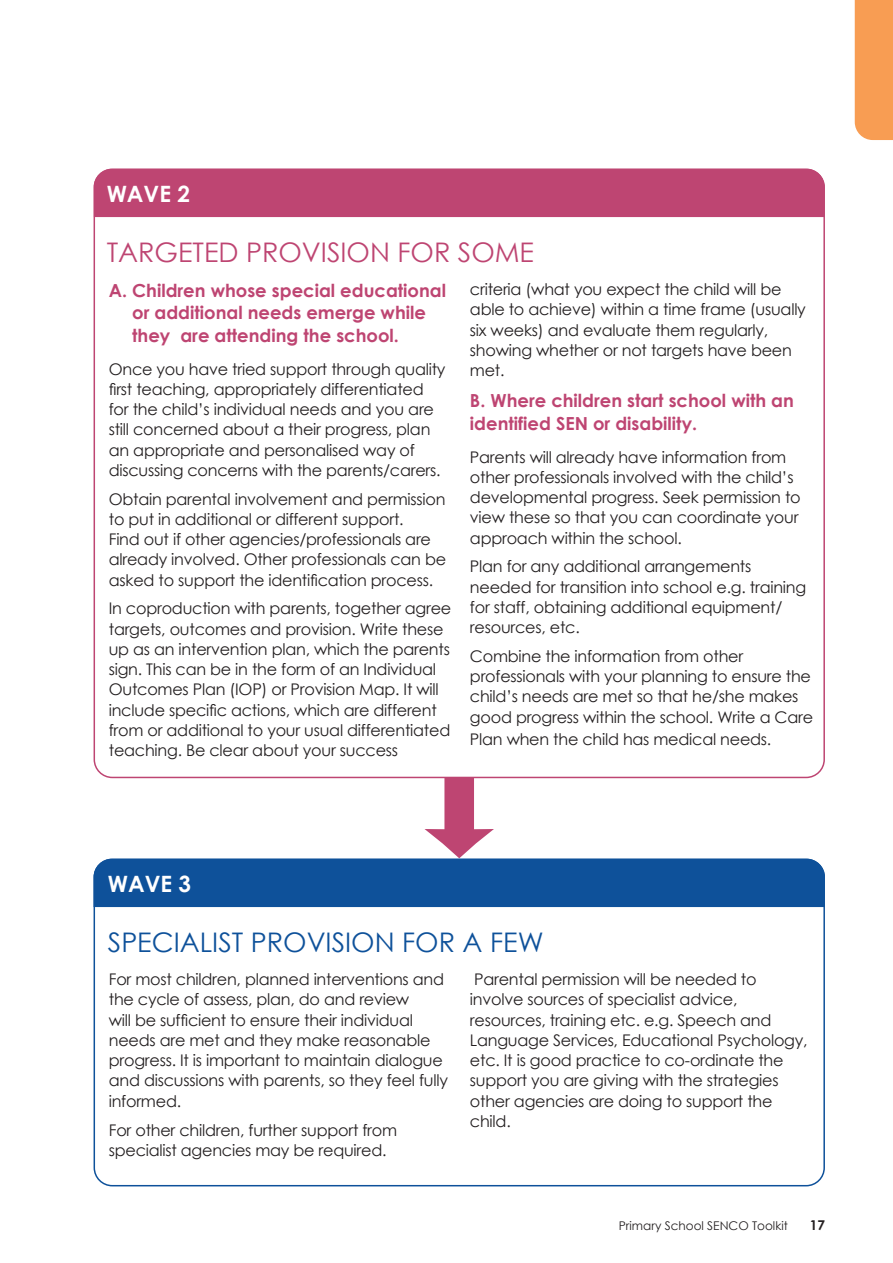
<style>
.page{position:relative;width:893px;height:1263px;background:#fff}
.page>*{position:absolute;margin:0;border:0;box-sizing:border-box;transform-origin:0 0}
.Subhead{font:27px "Century Gothic";color:#0e519a}
.Subhead-2{font:27px "Century Gothic";color:#be4572}
.Subhead-3{font:700 22.5px "Century Gothic";color:#fff}
.Subhead-4{font:700 18px/22.5px "Century Gothic";color:#be4572}
.Subhead-5{font:16.05px/20.2px "Century Gothic";letter-spacing:-.015em;color:#231f20}
.t1{font:700 13.5px "Century Gothic";color:#231f20}
.t2{font:12px "Century Gothic";color:#231f20}
</style>
<div class="page">
<div style="left:855px;top:0;width:38px;height:140px;background:#f89d53"></div>
<div style="left:94px;top:169px;width:731px;height:48px;background:#be4572"></div>
<svg style="left:94px;top:778px;width:731px;height:129px"></svg>
<p class="Subhead-3" style="left:107px;top:180px;width:85px">WAVE 2</p>
<p class="Subhead-2" style="left:107px;top:233px;width:429px">TARGETED PROVISION FOR SOME</p>
<p class="Subhead-4" style="left:132px;top:278px;width:315px;text-indent:-23px">A. Children whose special educational or additional needs emerge while they are attending the school.</p>
<p class="Subhead-5" style="left:109px;top:358px;width:338px">Once you have tried support through quality first teaching, appropriately differentiated for the child’s individual needs and you are still concerned about a their progress, plan an appropriate and personalised way of discussing concerns with the parents/carers.</p>
<p class="Subhead-5" style="left:109px;top:488px;width:339px">Obtain parental involvement and permission to put in additional or different support.<br>Find out if other agencies/professionals are already involved. Other professionals can be asked to support the identification process.</p>
<p class="Subhead-5" style="left:109px;top:598px;width:344px">In coproduction with parents, together agree targets, outcomes and provision. Write these up as an intervention plan, which the parents sign. This can be in the form of an Individual Outcomes Plan (IOP) or Provision Map. It will include specific actions, which are different from or additional to your usual differentiated teaching. Be clear about your success</p>
<p class="Subhead-5" style="left:470px;top:279px;width:337px">criteria (what you expect the child will be able to achieve) within a time frame (usually six weeks) and evaluate them regularly, showing whether or not targets have been met.</p>
<p class="Subhead-4" style="left:470px;top:389px;width:325px">B. Where children start school with an identified SEN or disability.</p>
<p class="Subhead-5" style="left:470px;top:446px;width:332px">Parents will already have information from other professionals involved with the child’s developmental progress. Seek permission to view these so that you can coordinate your approach within the school.</p>
<p class="Subhead-5" style="left:470px;top:556px;width:338px">Plan for any additional arrangements needed for transition into school e.g. training for staff, obtaining additional equipment/ resources, etc.</p>
<p class="Subhead-5" style="left:470px;top:646px;width:345px">Combine the information from other professionals with your planning to ensure the child’s needs are met so that he/she makes good progress within the school. Write a Care</p>
<p class="Subhead-5" style="left:470px;top:729px;width:303px">Plan when the child has medical needs.</p>
<p class="Subhead-3" style="left:108px;top:870px;width:85px">WAVE 3</p>
<p class="Subhead" style="left:108px;top:923px;width:437px">SPECIALIST PROVISION FOR A FEW</p>
<p class="Subhead-5" style="left:109px;top:969px;width:341px">For most children, planned interventions and the cycle of assess, plan, do and review<br>will be sufficient to ensure their individual needs are met and they make reasonable progress. It is important to maintain dialogue and discussions with parents, so they feel fully informed.</p>
<p class="Subhead-5" style="left:109px;top:1119px;width:290px">For other children, further support from specialist agencies may be required.</p>
<p class="Subhead-5" style="left:470px;top:969px;width:339px">Parental permission will be needed to involve sources of specialist advice, resources, training etc. e.g. Speech and Language Services, Educational Psychology, etc. It is good practice to co-ordinate the support you are giving with the strategies other agencies are doing to support the child.</p>
<p class="t2" style="left:619px;top:1218px;width:170px">Primary School SENCO Toolkit</p>
<p class="t1" style="left:810px;top:1217px;width:17px">17</p>
</div>
